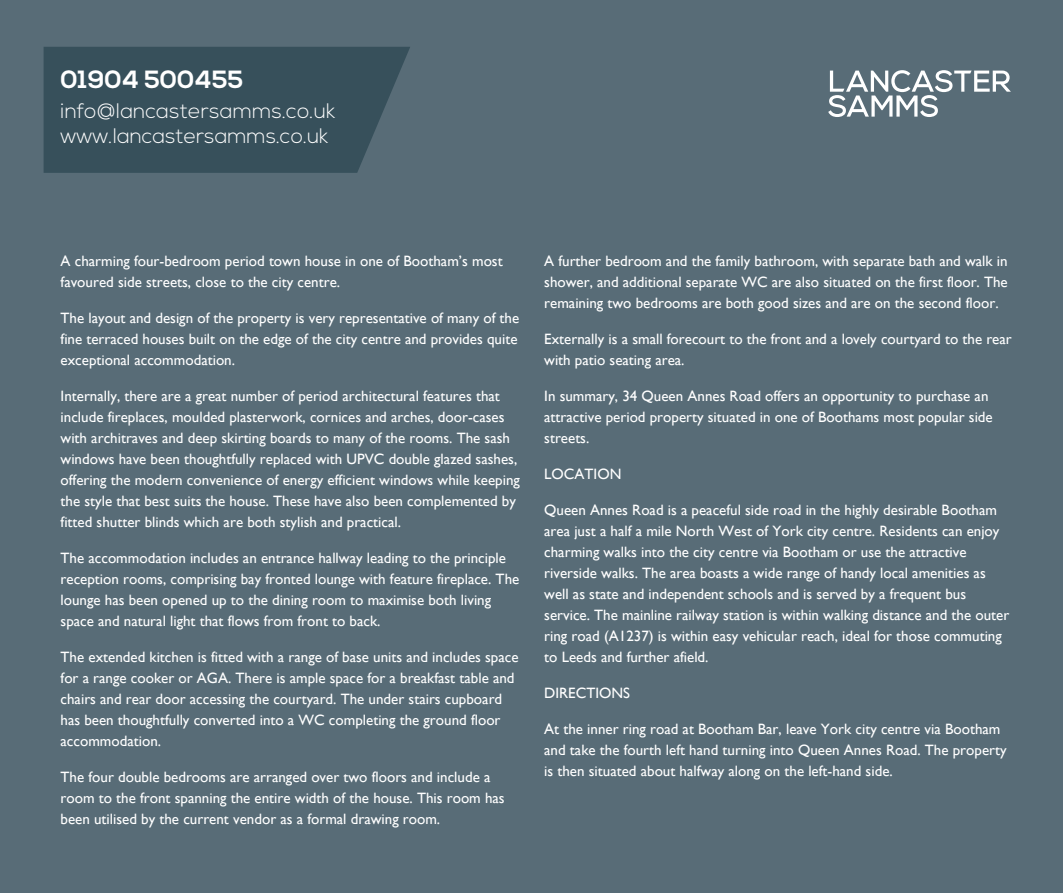
<style>
.page{position:relative;width:1063px;height:893px;background:#586c77}
.page>*{position:absolute;margin:0;border:0;box-sizing:border-box;transform-origin:0 0}
.t1{font:700 24.9px "Nexa";letter-spacing:.005em;color:#fff}
.t2{font:300 21px/25.5px "Nexa";letter-spacing:.005em;color:#fff}
.t3{font:15px/21px "Gill Sans";color:#fff}
</style>
<div class="page">
<svg style="left:44px;top:47px;width:366px;height:126px;background:#39525d"></svg>
<svg style="left:828px;top:70px;width:183px;height:47px"></svg>
<h1 class="t1" style="left:61px;top:65px;width:184px">01904 500455</h1>
<h2 class="t2" style="left:61px;top:99px;width:276px">info@lancastersamms.co.uk www.lancastersamms.co.uk</h2>
<p class="t3" style="left:61px;top:250px;width:444px">A charming four-bedroom period town house in one of Bootham’s most favoured side streets, close to the city centre.</p>
<p class="t3" style="left:61px;top:307px;width:460px;text-align:justify">The layout and design of the property is very representative of many of the fine terraced houses built on the edge of the city centre and provides quite exceptional accommodation.</p>
<p class="t3" style="left:61px;top:385px;width:461px">Internally, there are a great number of period architectural features that include fireplaces, moulded plasterwork, cornices and arches, door-cases with architraves and deep skirting boards to many of the rooms. The sash windows have been thoughtfully replaced with UPVC double glazed sashes, offering the modern convenience of energy efficient windows while keeping the style that best suits the house. These have also been complemented by fitted shutter blinds which are both stylish and practical.</p>
<p class="t3" style="left:61px;top:547px;width:460px">The accommodation includes an entrance hallway leading to the principle reception rooms, comprising bay fronted lounge with feature fireplace. The lounge has been opened up to the dining room to maximise both living space and natural light that flows from front to back.</p>
<p class="t3" style="left:61px;top:646px;width:460px">The extended kitchen is fitted with a range of base units and includes space for a range cooker or AGA. There is ample space for a breakfast table and chairs and rear door accessing the courtyard. The under stairs cupboard has been thoughtfully converted into a WC completing the ground floor accommodation.</p>
<p class="t3" style="left:61px;top:766px;width:446px">The four double bedrooms are arranged over two floors and include a room to the front spanning the entire width of the house. This room has been utilised by the current vendor as a formal drawing room.</p>
<p class="t3" style="left:544px;top:250px;width:465px;text-align:justify">A further bedroom and the family bathroom, with separate bath and walk in shower, and additional separate WC are also situated on the first floor. The remaining two bedrooms are both good sizes and are on the second floor.</p>
<p class="t3" style="left:544px;top:328px;width:469px">Externally is a small forecourt to the front and a lovely courtyard to the rear with patio seating area.</p>
<p class="t3" style="left:544px;top:385px;width:450px">In summary, 34 Queen Annes Road offers an opportunity to purchase an attractive period property situated in one of Boothams most popular side streets.</p>
<p class="t3" style="left:544px;top:463px;width:79px">LOCATION</p>
<p class="t3" style="left:544px;top:499px;width:467px">Queen Annes Road is a peaceful side road in the highly desirable Bootham area just a half a mile North West of York city centre. Residents can enjoy charming walks into the city centre via Bootham or use the attractive riverside walks. The area boasts a wide range of handy local amenities as well as state and independent schools and is served by a frequent bus service. The mainline railway station is within walking distance and the outer ring road (A1237) is within easy vehicular reach, ideal for those commuting to Leeds and further afield.</p>
<p class="t3" style="left:544px;top:682px;width:87px">DIRECTIONS</p>
<p class="t3" style="left:544px;top:718px;width:464px">At the inner ring road at Bootham Bar, leave York city centre via Bootham and take the fourth left hand turning into Queen Annes Road. The property is then situated about halfway along on the left-hand side.</p>
</div>
